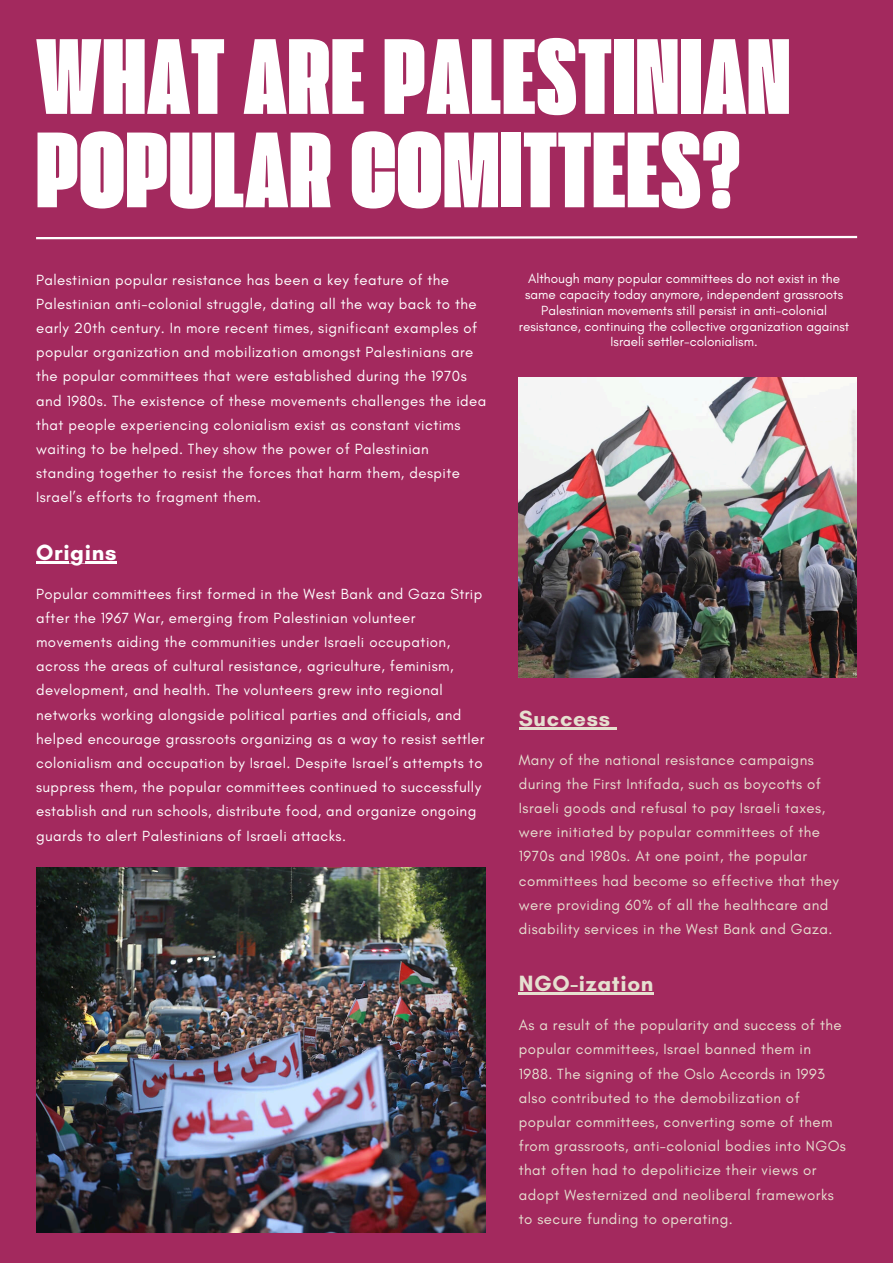
<style>
.page{position:relative;width:893px;height:1263px;background:#a3295e}
.page>*{position:absolute;margin:0;border:0;box-sizing:border-box;transform-origin:0 0}
.t1{font:112.5px/93.4px "Extenda 50 Mega";letter-spacing:.01em;color:#fff}
.t2{font:700 22.5px "Glacial Indifference";letter-spacing:.03em;color:#e6e0d0}
.t3{font:700 22.5px "Glacial Indifference";letter-spacing:.03em;color:#fff}
.t4{font:15px/24.2px "Glacial Indifference";letter-spacing:.03em;color:#fff}
.t5{font:15px/24.2px "Glacial Indifference";letter-spacing:.03em;color:#e6e0d0}
.t6{font:13.5px/15.8px "Glacial Indifference";color:#fff;text-align:center}
</style>
<div class="page">
<svg style="left:36px;top:235px;width:822px;height:5px"></svg>
<img style="left:36px;top:868px;width:449px;height:365px">
<img style="left:519px;top:377px;width:337px;height:300px">
<hr style="left:36px;top:561px;width:81px;height:2px;background:#fff">
<hr style="left:519px;top:727px;width:92px;height:2px;background:#e6e0d0">
<svg style="left:611px;top:727px;width:6px;height:2px"></svg>
<hr style="left:519px;top:992px;width:135px;height:3px;background:#e6e0d0">
<h1 class="t1" style="left:36px;top:40px;width:755px">WHAT ARE PALESTINIAN<br>POPULAR COMITTEES?</h1>
<h3 class="t4" style="left:36px;top:267px;width:452px">Palestinian popular resistance has been a key feature of the Palestinian anti-colonial struggle, dating all the way back to the early 20th century. In more recent times, significant examples of popular organization and mobilization amongst Palestinians are the popular committees that were established during the 1970s and 1980s. The existence of these movements challenges the idea that people experiencing colonialism exist as constant victims waiting to be helped. They show the power of Palestinian standing together to resist the forces that harm them, despite Israel’s efforts to fragment them.</h3>
<p class="t3" style="left:36px;top:538px;width:82px">Origins</p>
<p class="t4" style="left:36px;top:581px;width:450px">Popular committees first formed in the West Bank and Gaza Strip after the 1967 War, emerging from Palestinian volunteer movements aiding the communities under Israeli occupation, across the areas of cultural resistance, agriculture, feminism, development, and health. The volunteers grew into regional networks working alongside political parties and officials, and helped encourage grassroots organizing as a way to resist settler colonialism and occupation by Israel. Despite Israel’s attempts to suppress them, the popular committees continued to successfully establish and run schools, distribute food, and organize ongoing guards to alert Palestinians of Israeli attacks.</p>
<h2 class="t6" style="left:519px;top:271px;width:332px">Although many popular committees do not exist in the same capacity today anymore, independent grassroots Palestinian movements still persist in anti-colonial resistance, continuing the collective organization against Israeli settler-colonialism.</h2>
<h2 class="t2" style="left:519px;top:704px;width:93px">Success</h2>
<h3 class="t5" style="left:519px;top:747px;width:322px">Many of the national resistance campaigns during the First Intifada, such as boycotts of Israeli goods and refusal to pay Israeli taxes, were initiated by popular committees of the 1970s and 1980s. At one point, the popular committees had become so effective that they were providing 60% of all the healthcare and disability services in the West Bank and Gaza.</h3>
<h2 class="t2" style="left:519px;top:970px;width:136px">NGO-ization</h2>
<h3 class="t5" style="left:519px;top:1013px;width:329px">As a result of the popularity and success of the popular committees, Israel banned them in 1988. The signing of the Oslo Accords in 1993 also contributed to the demobilization of popular committees, converting some of them from grassroots, anti-colonial bodies into NGOs that often had to depoliticize their views or adopt Westernized and neoliberal frameworks to secure funding to operating.</h3>
</div>
